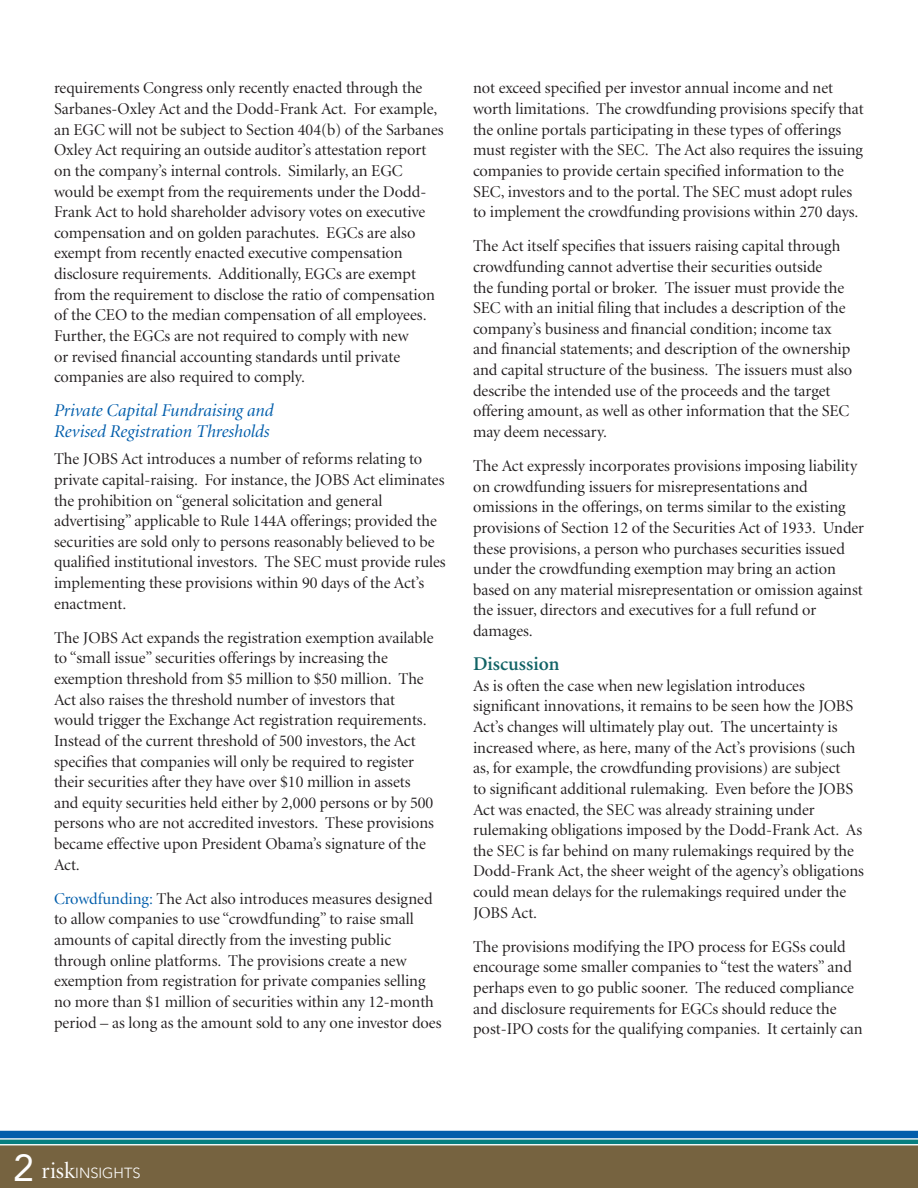
<style>
.page{position:relative;width:918px;height:1188px;background:#fff}
.page>*{position:absolute;margin:0;border:0;box-sizing:border-box;transform-origin:0 0}
.t1{font:37.5px "Avenir";color:#fff}
.t2{font:600 19.5px "Minion";color:#116365}
.t3{font:italic 18px/20.7px "Minion Display";color:#015dab}
.t4{font:16.5px/20.7px "Minion Display";color:#231f20}
.t5{font:300 14.55px "Avenir";color:#fff}
.s1{color:#015dab}
.s2{font-family:"Minion Display";font-weight:400;font-size:23.1px}
</style>
<div class="page">
<hr style="left:0;top:1145px;width:918px;height:3px;background:#766340">
<hr style="left:0;top:1140px;width:918px;height:4px;background:#077e7f">
<div style="left:0;top:1131px;width:918px;height:7px;background:#015dab"></div>
<div style="left:0;top:1147px;width:918px;height:41px;background:#766340"></div>
<p class="t4" style="left:54px;top:78px;width:391px">requirements Congress only recently enacted through the Sarbanes-Oxley Act and the Dodd-Frank Act. For example, an EGC will not be subject to Section 404(b) of the Sarbanes Oxley Act requiring an outside auditor’s attestation report on the company’s internal controls. Similarly, an EGC would be exempt from the requirements under the Dodd-Frank Act to hold shareholder advisory votes on executive compensation and on golden parachutes. EGCs are also exempt from recently enacted executive compensation disclosure requirements. Additionally, EGCs are exempt from the requirement to disclose the ratio of compensation of the CEO to the median compensation of all employees.<br>Further, the EGCs are not required to comply with new<br>or revised financial accounting standards until private companies are also required to comply.</p>
<p class="t3" style="left:54px;top:401px;width:221px">Private Capital Fundraising and<br>Revised Registration Thresholds</p>
<p class="t4" style="left:54px;top:449px;width:393px">The JOBS Act introduces a number of reforms relating to private capital-raising. For instance, the JOBS Act eliminates the prohibition on “general solicitation and general advertising” applicable to Rule 144A offerings; provided the securities are sold only to persons reasonably believed to be qualified institutional investors. The SEC must provide rules implementing these provisions within 90 days of the Act’s enactment.</p>
<p class="t4" style="left:54px;top:628px;width:382px">The JOBS Act expands the registration exemption available to “small issue” securities offerings by increasing the exemption threshold from $5 million to $50 million. The Act also raises the threshold number of investors that would trigger the Exchange Act registration requirements.<br>Instead of the current threshold of 500 investors, the Act specifies that companies will only be required to register their securities after they have over $10 million in assets and equity securities held either by 2,000 persons or by 500 persons who are not accredited investors. These provisions became effective upon President Obama’s signature of the Act.</p>
<p class="t4" style="left:54px;top:889px;width:389px"><span class="s1">Crowdfunding:</span> The Act also introduces measures designed to allow companies to use “crowdfunding” to raise small amounts of capital directly from the investing public through online platforms. The provisions create a new exemption from registration for private companies selling no more than $1 million of securities within any 12-month period – as long as the amount sold to any one investor does</p>
<p class="t4" style="left:473px;top:78px;width:392px">not exceed specified per investor annual income and net worth limitations. The crowdfunding provisions specify that the online portals participating in these types of offerings must register with the SEC. The Act also requires the issuing companies to provide certain specified information to the SEC, investors and to the portal. The SEC must adopt rules to implement the crowdfunding provisions within 270 days.</p>
<p class="t4" style="left:473px;top:236px;width:381px">The Act itself specifies that issuers raising capital through crowdfunding cannot advertise their securities outside<br>the funding portal or broker. The issuer must provide the SEC with an initial filing that includes a description of the company’s business and financial condition; income tax and financial statements; and description of the ownership and capital structure of the business. The issuers must also describe the intended use of the proceeds and the target offering amount, as well as other information that the SEC may deem necessary.</p>
<p class="t4" style="left:473px;top:456px;width:393px">The Act expressly incorporates provisions imposing liability on crowdfunding issuers for misrepresentations and omissions in the offerings, on terms similar to the existing provisions of Section 12 of the Securities Act of 1933. Under these provisions, a person who purchases securities issued under the crowdfunding exemption may bring an action based on any material misrepresentation or omission against the issuer, directors and executives for a full refund or damages.</p>
<p class="t2" style="left:473px;top:654px;width:88px">Discussion</p>
<p class="t4" style="left:473px;top:676px;width:393px">As is often the case when new legislation introduces significant innovations, it remains to be seen how the JOBS Act’s changes will ultimately play out. The uncertainty is increased where, as here, many of the Act’s provisions (such as, for example, the crowdfunding provisions) are subject<br>to significant additional rulemaking. Even before the JOBS Act was enacted, the SEC was already straining under rulemaking obligations imposed by the Dodd-Frank Act. As the SEC is far behind on many rulemakings required by the Dodd-Frank Act, the sheer weight of the agency’s obligations could mean delays for the rulemakings required under the JOBS Act.</p>
<p class="t4" style="left:473px;top:937px;width:391px">The provisions modifying the IPO process for EGSs could encourage some smaller companies to “test the waters” and perhaps even to go public sooner. The reduced compliance and disclosure requirements for EGCs should reduce the post-IPO costs for the qualifying companies. It certainly can</p>
<p class="t1" style="left:13px;top:1146px;width:22px">2</p>
<p class="t5" style="left:42px;top:1165px;width:101px"><span class="s2">risk</span>INSIGHTS</p>
</div>
